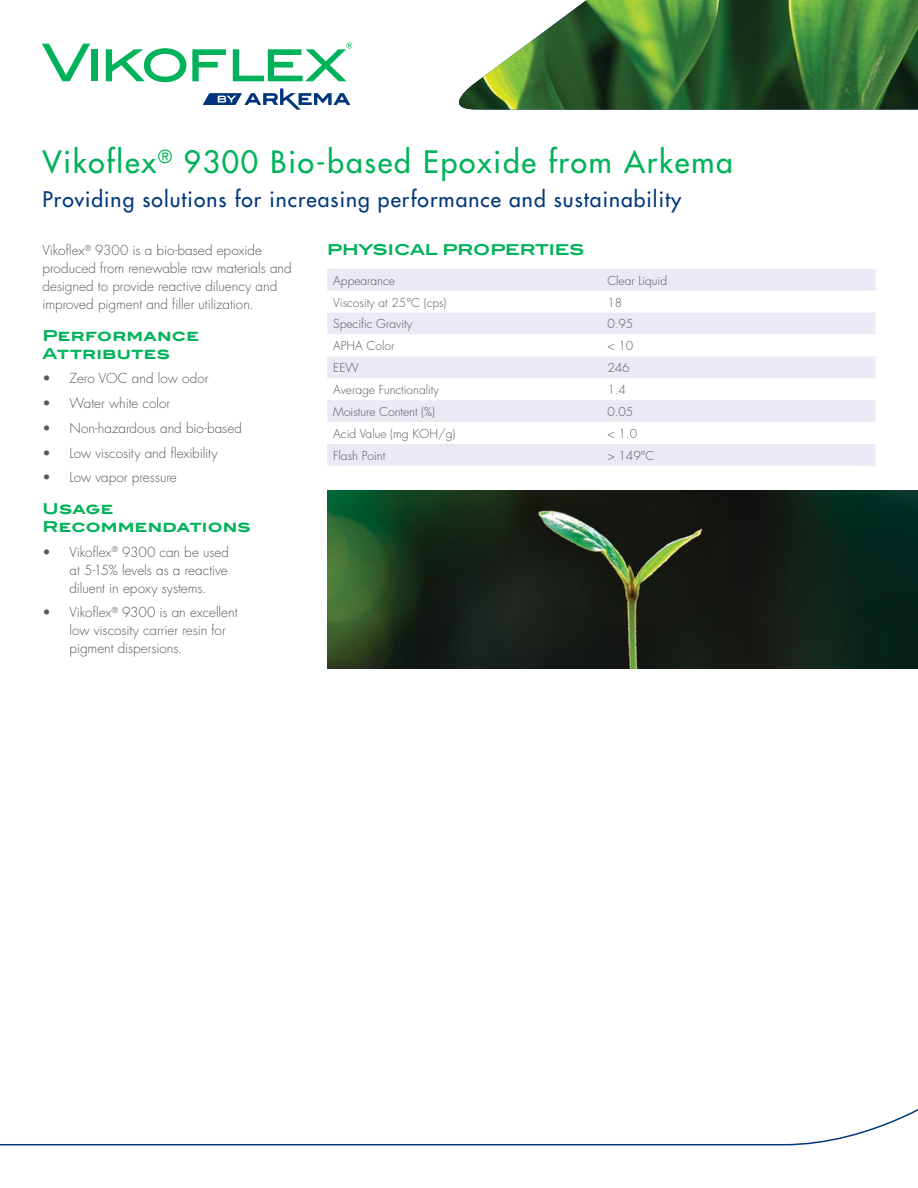
<style>
.page{position:relative;width:918px;height:1188px;background:#fff}
.page>*{position:absolute;margin:0;border:0;box-sizing:border-box;transform-origin:0 0}
.t1{font:500 30px "Futura Std";letter-spacing:.06em;color:#00b259}
.t2{font:500 21px "Futura Std";letter-spacing:.05em;color:#00377b}
.t3{font:700 15px/18px "Blair ITC Std";letter-spacing:.01em;color:#00b259}
.t4{font:300 13.5px/18px "Futura Std";letter-spacing:-.005em;color:#58595b}
.t5{font:300 12px "Futura Std";color:#58595b}
</style>
<div class="page">
<svg style="left:203px;top:88px;width:147px;height:22px"></svg>
<svg style="left:43px;top:44px;width:47px;height:37px"></svg>
<div style="left:92px;top:49px;width:6px;height:32px;background:#00b259"></div>
<svg style="left:106px;top:48px;width:80px;height:34px"></svg>
<svg style="left:192px;top:43px;width:160px;height:38px"></svg>
<svg style="left:327px;top:269px;width:548px;height:197px;fill:#e9eaf3"></svg>
<svg style="left:0;top:1109px;width:918px;height:37px"></svg>
<img style="left:327px;top:491px;width:591px;height:177px">
<img style="left:459px;top:0;width:459px;height:110px">
<h1 class="t1" style="left:43px;top:143px;width:692px">Vikoflex<sup>®</sup> 9300 Bio-based Epoxide from Arkema</h1>
<h2 class="t2" style="left:43px;top:186px;width:640px">Providing solutions for increasing performance and sustainability</h2>
<p class="t3" style="left:327px;top:241px;width:259px">PHYSICAL PROPERTIES</p>
<p class="t5" style="left:333px;top:273px;width:63px">Appearance</p>
<p class="t5" style="left:607px;top:273px;width:61px">Clear Liquid</p>
<p class="t5" style="left:333px;top:295px;width:115px">Viscosity at 25°C (cps)</p>
<p class="t5" style="left:607px;top:295px;width:16px">18</p>
<p class="t5" style="left:333px;top:317px;width:81px">Specific Gravity</p>
<p class="t5" style="left:607px;top:317px;width:28px">0.95</p>
<p class="t5" style="left:333px;top:339px;width:63px">APHA Color</p>
<p class="t5" style="left:607px;top:339px;width:28px">&lt; 10</p>
<p class="t5" style="left:333px;top:361px;width:27px">EEW</p>
<p class="t5" style="left:607px;top:361px;width:24px">246</p>
<p class="t5" style="left:333px;top:383px;width:107px">Average Functionality</p>
<p class="t5" style="left:607px;top:383px;width:20px">1.4</p>
<p class="t5" style="left:333px;top:404px;width:103px">Moisture Content (%)</p>
<p class="t5" style="left:607px;top:404px;width:28px">0.05</p>
<p class="t5" style="left:333px;top:426px;width:124px">Acid Value (mg KOH/g)</p>
<p class="t5" style="left:607px;top:426px;width:31px">&lt; 1.0</p>
<p class="t5" style="left:333px;top:448px;width:53px">Flash Point</p>
<p class="t5" style="left:607px;top:448px;width:49px">&gt; 149°C</p>
<p class="t4" style="left:43px;top:242px;width:251px">Vikoflex<sup>®</sup> 9300 is a bio-based epoxide produced from renewable raw materials and designed to provide reactive diluency and improved pigment and filler utilization.</p>
<p class="t3" style="left:43px;top:326px;width:158px">Performance<br>Attributes</p>
<p class="t4" style="left:43px;top:370px;width:168px">• Zero VOC and low odor</p>
<p class="t4" style="left:43px;top:395px;width:129px">• Water white color</p>
<p class="t4" style="left:43px;top:419px;width:201px">• Non-hazardous and bio-based</p>
<p class="t4" style="left:43px;top:444px;width:177px">• Low viscosity and flexibility</p>
<p class="t4" style="left:43px;top:469px;width:136px">• Low vapor pressure</p>
<p class="t3" style="left:43px;top:499px;width:210px">Usage<br>Recommendations</p>
<p class="t4" style="left:70px;top:543px;width:161px;text-align:justify;text-indent:-27px">• Vikoflex<sup>®</sup> 9300 can be used at 5-15% levels as a reactive diluent in epoxy systems.</p>
<p class="t4" style="left:70px;top:604px;width:170px;text-indent:-27px">• Vikoflex<sup>®</sup> 9300 is an excellent low viscosity carrier resin for pigment dispersions.</p>
</div>
